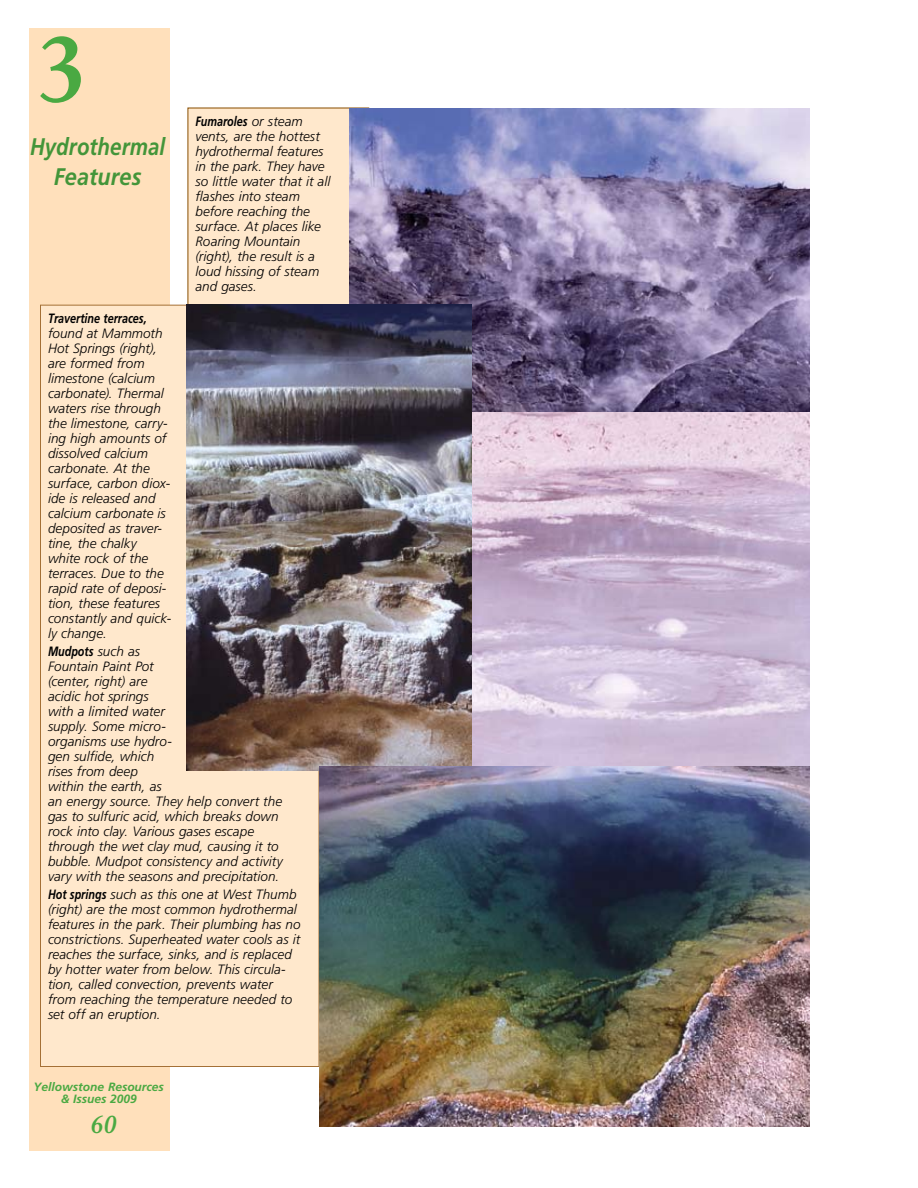
<style>
.page{position:relative;width:918px;height:1188px;background:#fff}
.page>*{position:absolute;margin:0;border:0;box-sizing:border-box;transform-origin:0 0}
.t1{font:700 90px "NPS Rawlinson OT";color:#4aa942}
.t2{font:italic 700 24px/30px "Frutiger LT Std";letter-spacing:.005em;color:#439539;text-align:center;scale:.85 1}
.t3{font:italic 700 24px "NPS Rawlinson OT";color:#4aa942}
.t4{font:italic 300 13.5px/15px "Frutiger LT Std";color:#000}
.t5{font:italic 700 13.5px "Frutiger LT Std";color:#000;scale:.8 1}
.t6{font:italic 700 12px/12px "Frutiger LT Std";color:#4aa942;text-align:center}
.s1{font-weight:700}
</style>
<div class="page">
<div style="left:29px;top:28px;width:140px;height:1123px;background:#ffe0bb"></div>
<div style="left:40px;top:305px;width:279px;height:761px;background:#ffe8cc"></div>
<img style="left:472px;top:412px;width:338px;height:354px">
<div style="left:188px;top:108px;width:181px;height:221px;background:#ffe8cc"></div>
<img style="left:350px;top:108px;width:460px;height:304px">
<img style="left:187px;top:305px;width:285px;height:466px">
<img style="left:319px;top:767px;width:491px;height:360px">
<h1 class="t1" style="left:38px;top:16px;width:51px">3</h1>
<h2 class="t2" style="left:30px;top:131px;width:160px">Hydrothermal<br>Features</h2>
<p class="t4" style="left:195px;top:114px;width:137px"><span class="s1">Fumaroles</span> or steam vents, are the hottest hydrothermal features in the park. They have so little water that it all flashes into steam before reaching the surface. At places like<br>Roaring Mountain (right), the result is a loud hissing of steam and gases.</p>
<p class="t5" style="left:48px;top:310px;width:125px">Travertine terraces,</p>
<p class="t4" style="left:48px;top:326px;width:125px">found at Mammoth<br>Hot Springs (right), are formed from limestone (calcium carbonate). Thermal waters rise through the limestone, carry&shy;ing high amounts of dissolved calcium carbonate. At the surface, carbon diox&shy;ide is released and calcium carbonate is deposited as traver&shy;tine, the chalky white rock of the terraces. Due to the rapid rate of deposi&shy;tion, these features constantly and quick&shy;ly change.</p>
<p class="t4" style="left:48px;top:644px;width:236px"><span class="s1">Mudpots</span> such as<br>Fountain Paint Pot<br>(center, right) are<br>acidic hot springs<br>with a limited water<br>supply. Some micro-<br>organisms use hydro-<br>gen sulfide, which<br>rises from deep<br>within the earth, as<br>an energy source. They help convert the gas to sulfuric acid, which breaks down rock into clay. Various gases escape through the wet clay mud, causing it to bubble. Mudpot consistency and activity vary with the seasons and precipitation.</p>
<p class="t4" style="left:48px;top:887px;width:254px"><span class="s1">Hot springs</span> such as this one at West Thumb (right) are the most common hydrothermal features in the park. Their plumbing has no constrictions. Superheated water cools as it reaches the surface, sinks, and is replaced by hotter water from below. This circula&shy;tion, called convection, prevents water from reaching the temperature needed to set off an eruption.</p>
<p class="t6" style="left:34px;top:1081px;width:132px">Yellowstone Resources &amp; Issues 2009</p>
<h2 class="t3" style="left:90px;top:1110px;width:28px">60</h2>
</div>
